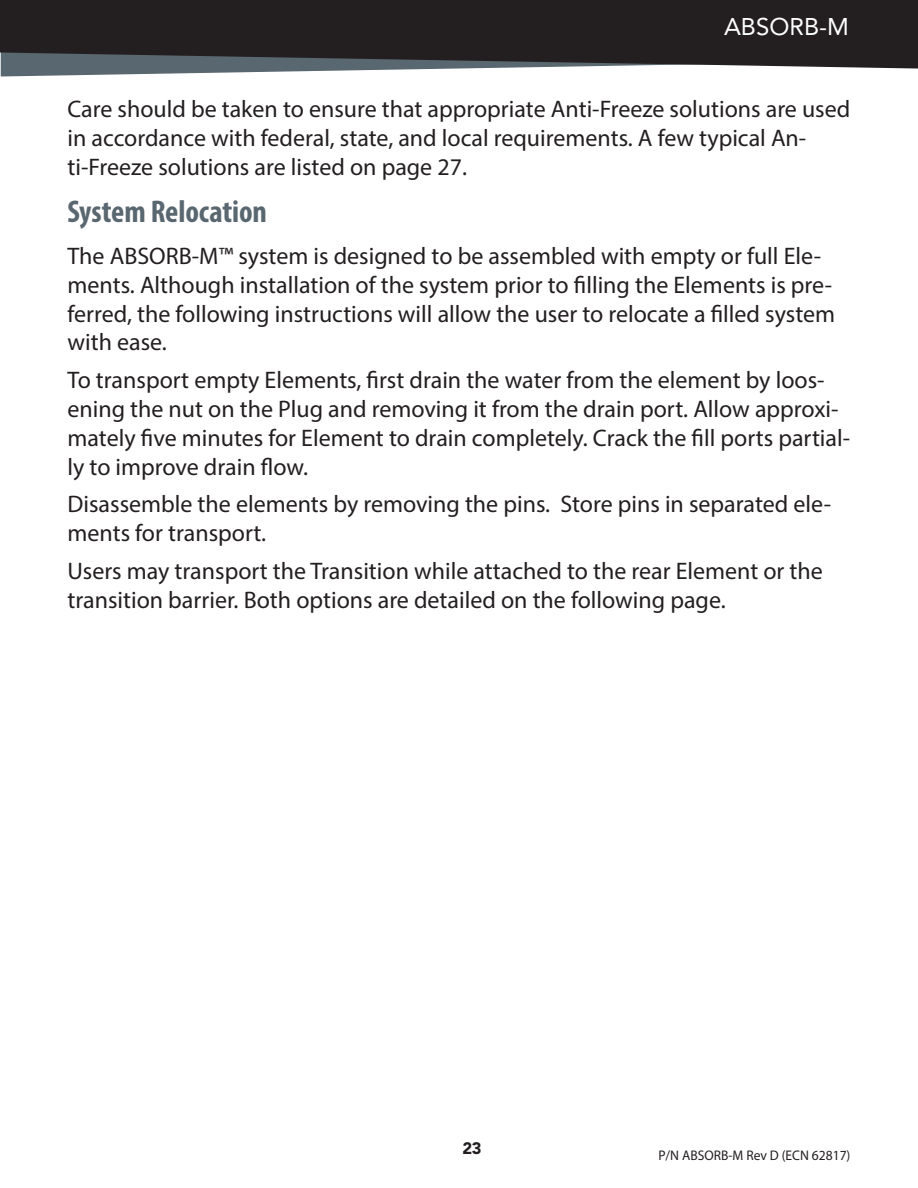
<style>
.page{position:relative;width:918px;height:1188px;background:#fff}
.page>*{position:absolute;margin:0;border:0;box-sizing:border-box;transform-origin:0 0}
.Header_1{font:700 condensed 31.5px "Myriad Pro";color:#596770}
.Body_Text{font:24px/28.8px "Myriad Pro";color:#231f20}
.t1{font:24px "Avenir LT Std";color:#fff}
.t2{font:900 16.5px "Avenir LT Std";color:#231f20}
.t3{font:13.95px "Myriad Pro";color:#231f20}
</style>
<div class="page">
<svg style="left:1px;top:69px;width:426px;height:7px"></svg>
<svg style="left:0;top:0;width:918px;height:69px;background:#2c2a2c"></svg>
<p class="t1" style="left:724px;top:13px;width:126px">ABSORB-M</p>
<p class="Body_Text" style="left:68px;top:95px;width:784px">Care should be taken to ensure that appropriate Anti-Freeze solutions are used in accordance with federal, state, and local requirements. A few typical An&shy;ti-Freeze solutions are listed on page 27.</p>
<p class="Header_1" style="left:68px;top:192px;width:201px">System Relocation</p>
<p class="Body_Text" style="left:68px;top:241px;width:769px">The ABSORB-M™ system is designed to be assembled with empty or full Ele&shy;ments. Although installation of the system prior to filling the Elements is pre&shy;ferred, the following instructions will allow the user to relocate a filled system with ease.</p>
<p class="Body_Text" style="left:68px;top:365px;width:784px">To transport empty Elements, first drain the water from the element by loos&shy;ening the nut on the Plug and removing it from the drain port. Allow approxi&shy;mately five minutes for Element to drain completely. Crack the fill ports partial&shy;ly to improve drain flow.</p>
<p class="Body_Text" style="left:68px;top:490px;width:765px">Disassemble the elements by removing the pins. Store pins in separated ele&shy;ments for transport.</p>
<p class="Body_Text" style="left:68px;top:556px;width:757px">Users may transport the Transition while attached to the rear Element or the transition barrier. Both options are detailed on the following page.</p>
<p class="t2" style="left:462px;top:1138px;width:21px">23</p>
<p class="t3" style="left:658px;top:1147px;width:194px">P/N ABSORB-M Rev D (ECN 62817)</p>
</div>
